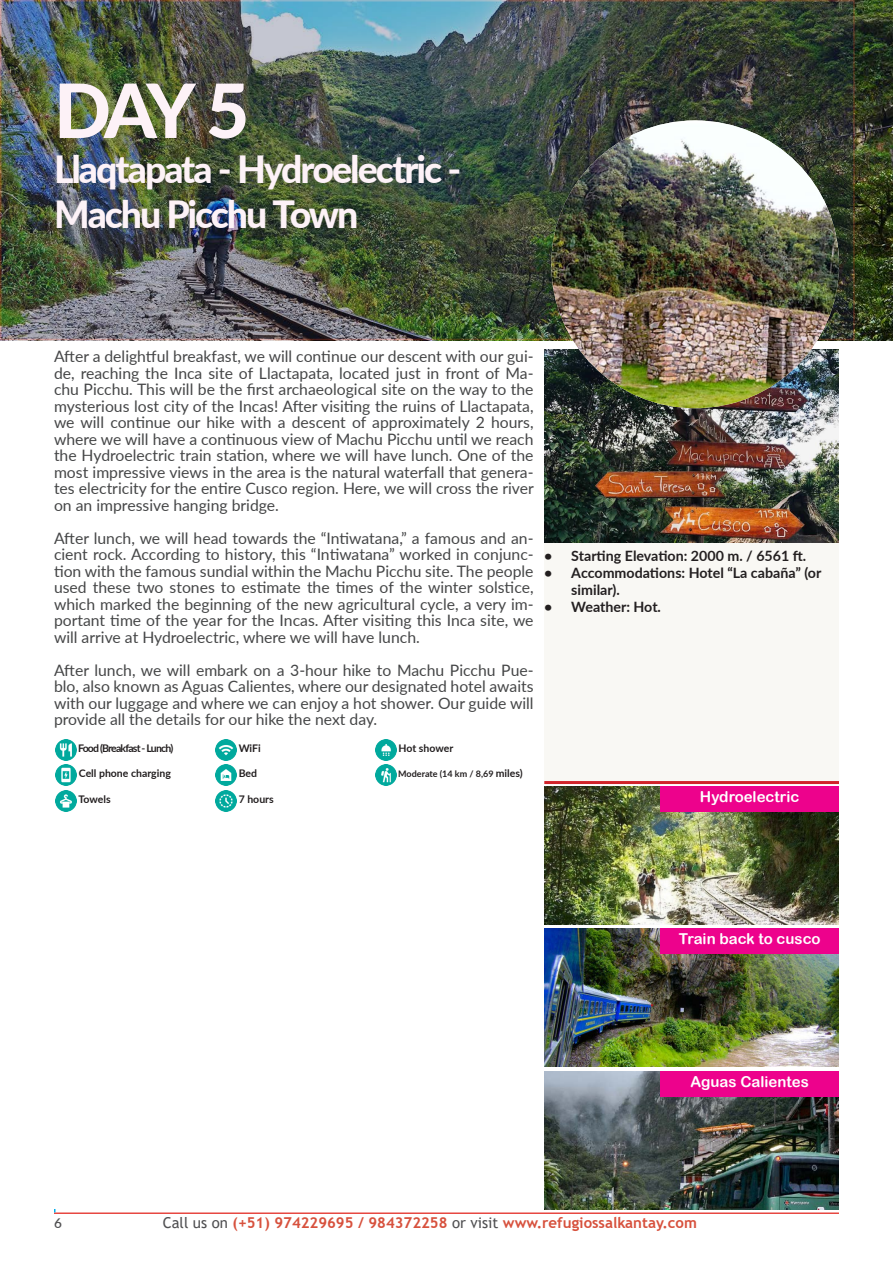
<style>
.page{position:relative;width:893px;height:1263px;background:#fff}
.page>*{position:absolute;margin:0;border:0;box-sizing:border-box;transform-origin:0 0}
.t1{font:800 75px "Lato";color:#fdf2f7}
.t2{font:800 37.5px/45px "Lato";letter-spacing:-.055em;color:#fdf2f7}
.t3{font:15.75px/16.5px "Lato";color:#454647;text-align:justify}
.t4{font:700 15px "Trebuchet MS";color:#d7513d}
.t5{font:15px "Arial Rounded MT Bold";color:#fff}
.t6{font:700 14.25px/17.1px "Lato";color:#231f20}
.t7{font:600 13.5px "Lato";color:#505052}
.t8{font:700 10.5px "Lato";letter-spacing:-.005em;color:#231f20}
.t9{font:700 10.5px "Lato";letter-spacing:-.075em;color:#231f20}
.t10{font:700 9px "Lato";color:#231f20}
.s1{font-size:10.5px}
.s2{font-weight:400;color:#505052}
</style>
<div class="page">
<img style="left:855px;top:0;width:38px;height:340px">
<div style="left:544px;top:542px;width:295px;height:239px;background:#f9f8f4"></div>
<hr style="left:544px;top:781px;width:295px;height:3px;background:#d1232a">
<img style="left:0;top:0;width:855px;height:340px">
<img style="left:544px;top:786px;width:295px;height:138px">
<img style="left:544px;top:929px;width:295px;height:138px">
<img style="left:544px;top:1071px;width:295px;height:138px">
<div style="left:660px;top:786px;width:179px;height:25px;background:#ed028c"></div>
<div style="left:660px;top:929px;width:179px;height:25px;background:#ed028c"></div>
<div style="left:660px;top:1071px;width:179px;height:25px;background:#ed028c"></div>
<img style="left:544px;top:349px;width:295px;height:193px">
<img style="left:551px;top:120px;width:288px;height:288px;border-radius:144px">
<hr style="left:54px;top:1212px;width:785px;height:2px;background:#e74842">
<img style="left:56px;top:739px;width:20px;height:21px">
<img style="left:56px;top:765px;width:20px;height:21px">
<img style="left:56px;top:790px;width:20px;height:21px">
<img style="left:215px;top:739px;width:21px;height:21px">
<img style="left:215px;top:765px;width:21px;height:21px">
<img style="left:215px;top:790px;width:21px;height:21px">
<img style="left:375px;top:739px;width:21px;height:21px">
<img style="left:375px;top:765px;width:21px;height:21px">
<p class="t1" style="left:54px;top:55px;width:197px">DAY 5</p>
<p class="t2" style="left:54px;top:145px;width:409px">Llaqtapata - Hydroelectric -<br>Machu Picchu Town</p>
<p class="t3" style="left:54px;top:347px;width:481px">After a delightful breakfast, we will continue our descent with our gui&shy;de, reaching the Inca site of Llactapata, located just in front of Ma&shy;chu Picchu. This will be the first archaeological site on the way to the mysterious lost city of the Incas! After visiting the ruins of Llactapata, we will continue our hike with a descent of approximately 2 hours, where we will have a continuous view of Machu Picchu until we reach the Hydroelectric train station, where we will have lunch. One of the most impressive views in the area is the natural waterfall that genera&shy;tes electricity for the entire Cusco region. Here, we will cross the river on an impressive hanging bridge.</p>
<p class="t3" style="left:54px;top:529px;width:481px">After lunch, we will head towards the “Intiwatana,” a famous and an&shy;cient rock. According to history, this “Intiwatana” worked in conjunc&shy;tion with the famous sundial within the Machu Picchu site. The people used these two stones to estimate the times of the winter solstice, which marked the beginning of the new agricultural cycle, a very im&shy;portant time of the year for the Incas. After visiting this Inca site, we will arrive at Hydroelectric, where we will have lunch.</p>
<p class="t3" style="left:54px;top:661px;width:481px">After lunch, we will embark on a 3-hour hike to Machu Picchu Pue&shy;blo, also known as Aguas Calientes, where our designated hotel awaits with our luggage and where we can enjoy a hot shower. Our guide will provide all the details for our hike the next day.</p>
<p class="t9" style="left:78px;top:740px;width:97px">Food (Breakfast - Lunch)</p>
<p class="t8" style="left:79px;top:766px;width:94px">Cell phone charging</p>
<p class="t8" style="left:79px;top:791px;width:34px">Towels</p>
<p class="t8" style="left:239px;top:740px;width:24px">WiFi</p>
<p class="t8" style="left:239px;top:766px;width:20px">Bed</p>
<p class="t8" style="left:239px;top:791px;width:37px">7 hours</p>
<p class="t8" style="left:399px;top:740px;width:56px">Hot shower</p>
<p class="t10" style="left:398px;top:767px;width:126px">Moderate (14 km / 8,69 <span class="s1">miles)</span></p>
<p class="t6" style="left:544px;top:547px;width:264px">• Starting Elevation: 2000 m. / 6561 ft.</p>
<p class="t6" style="left:571px;top:564px;width:252px;text-indent:-27px">• Accommodations: Hotel “La cabaña” (or similar).</p>
<p class="t6" style="left:544px;top:598px;width:118px">• Weather: Hot.</p>
<p class="t5" style="left:700px;top:787px;width:101px">Hydroelectric</p>
<p class="t5" style="left:679px;top:930px;width:143px">Train back to cusco</p>
<p class="t5" style="left:690px;top:1072px;width:120px">Aguas Calientes</p>
<p class="t7" style="left:54px;top:1213px;width:9px">6</p>
<p class="t4" style="left:163px;top:1214px;width:536px"><span class="s2">Call us on</span> (+51) 974229695 / 984372258 <span class="s2">or visit</span> www.refugiossalkantay.com</p>
</div>
